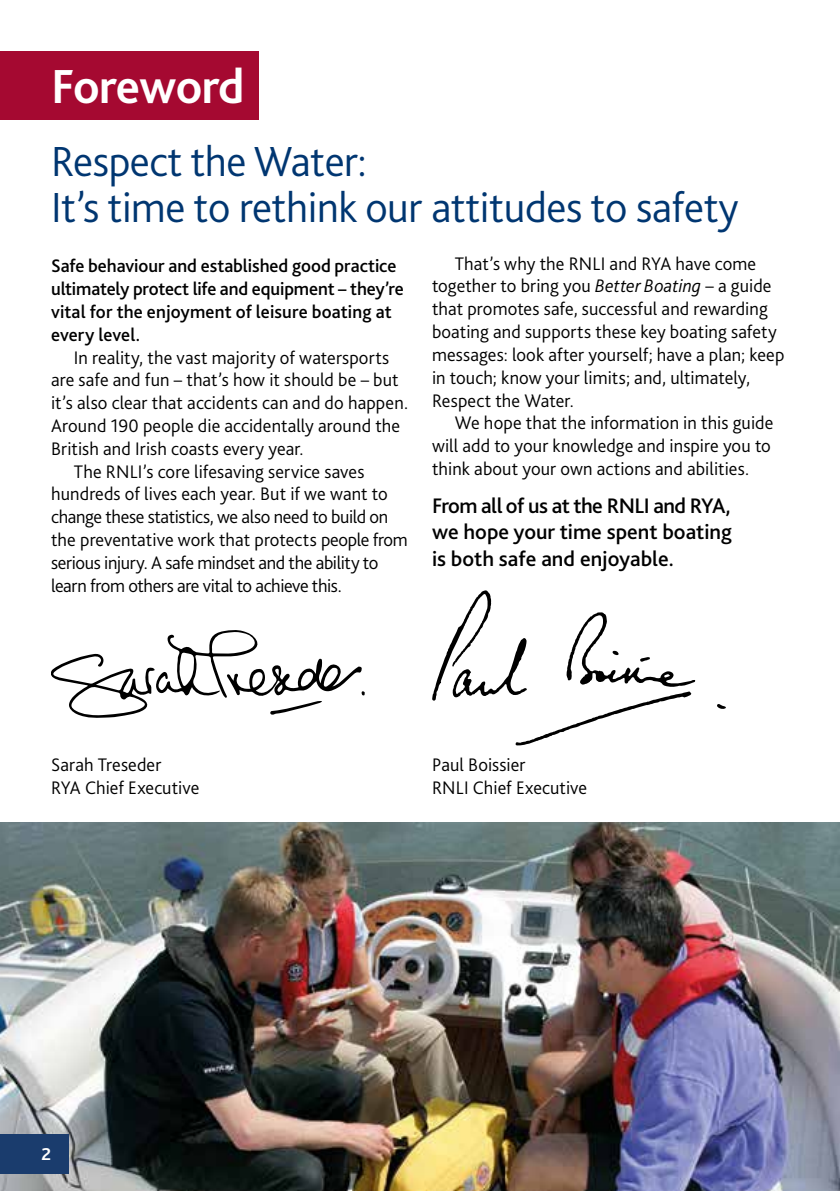
<style>
.page{position:relative;width:840px;height:1191px;background:#fff}
.page>*{position:absolute;margin:0;border:0;box-sizing:border-box;transform-origin:0 0}
.t1{font:700 50px "Bliss 2";letter-spacing:-.01em;color:#fff}
.t2{font:300 44px/46px "Bliss 2";letter-spacing:-.01em;color:#003671}
.t3{font:500 22px/26.4px "Bliss 2";color:#000;text-align:justify}
.t4{font:300 19px/22.8px "Bliss 2";letter-spacing:.005em;color:#000}
.t5{font:500 19px/22.8px "Bliss 2";color:#000}
.t6{font:300 19px "Bliss 2";letter-spacing:-.02em;color:#000}
.t7{font:700 18px "Bliss 2";color:#fff}
.s1{font-style:italic}
</style>
<div class="page">
<div style="left:0;top:51px;width:258px;height:68px;background:#a50931"></div>
<img style="left:0;top:822px;width:839px;height:369px">
<svg style="left:51px;top:630px;width:314px;height:88px"></svg>
<svg style="left:717px;top:704px;width:8px;height:5px"></svg>
<svg style="left:432px;top:590px;width:263px;height:156px"></svg>
<div style="left:0;top:1134px;width:68px;height:40px;background:#1a3c6d"></div>
<h1 class="t1" style="left:51px;top:56px;width:195px">Foreword</h1>
<h2 class="t2" style="left:51px;top:138px;width:688px">Respect the Water:<br>It’s time to rethink our attitudes to safety</h2>
<p class="t5" style="left:51px;top:254px;width:354px">Safe behaviour and established good practice ultimately protect life and equipment – they’re vital for the enjoyment of leisure boating at every level.</p>
<p class="t4" style="left:74px;top:346px;width:317px">In reality, the vast majority of watersports</p>
<p class="t4" style="left:51px;top:368px;width:349px">are safe and fun – that’s how it should be – but</p>
<p class="t4" style="left:51px;top:391px;width:358px">it’s also clear that accidents can and do happen.</p>
<p class="t4" style="left:51px;top:414px;width:350px">Around 190 people die accidentally around the</p>
<p class="t4" style="left:51px;top:437px;width:254px">British and Irish coasts every year.</p>
<p class="t4" style="left:74px;top:460px;width:292px">The RNLI’s core lifesaving service saves</p>
<p class="t4" style="left:51px;top:482px;width:338px">hundreds of lives each year. But if we want to</p>
<p class="t6" style="left:51px;top:505px;width:338px">change these statistics, we also need to build on</p>
<p class="t4" style="left:51px;top:528px;width:358px">the preventative work that protects people from</p>
<p class="t6" style="left:51px;top:551px;width:328px">serious injury. A safe mindset and the ability to</p>
<p class="t6" style="left:51px;top:573px;width:292px">learn from others are vital to achieve this.</p>
<p class="t4" style="left:432px;top:252px;width:353px;text-indent:23px">That’s why the RNLI and RYA have come together to bring you <span class="s1">Better Boating</span> – a guide that promotes safe, successful and rewarding boating and supports these key boating safety messages: look after yourself; have a plan; keep in touch; know your limits; and, ultimately, Respect the Water.</p>
<p class="t4" style="left:432px;top:411px;width:343px;text-indent:23px">We hope that the information in this guide will add to your knowledge and inspire you to think about your own actions and abilities.</p>
<p class="t3" style="left:432px;top:492px;width:301px">From all of us at the RNLI and RYA, we hope your time spent boating is both safe and enjoyable.</p>
<p class="t4" style="left:51px;top:753px;width:150px">Sarah Treseder<br>RYA Chief Executive</p>
<p class="t7" style="left:41px;top:1143px;width:11px">2</p>
<p class="t4" style="left:432px;top:753px;width:157px">Paul Boissier<br>RNLI Chief Executive</p>
</div>
